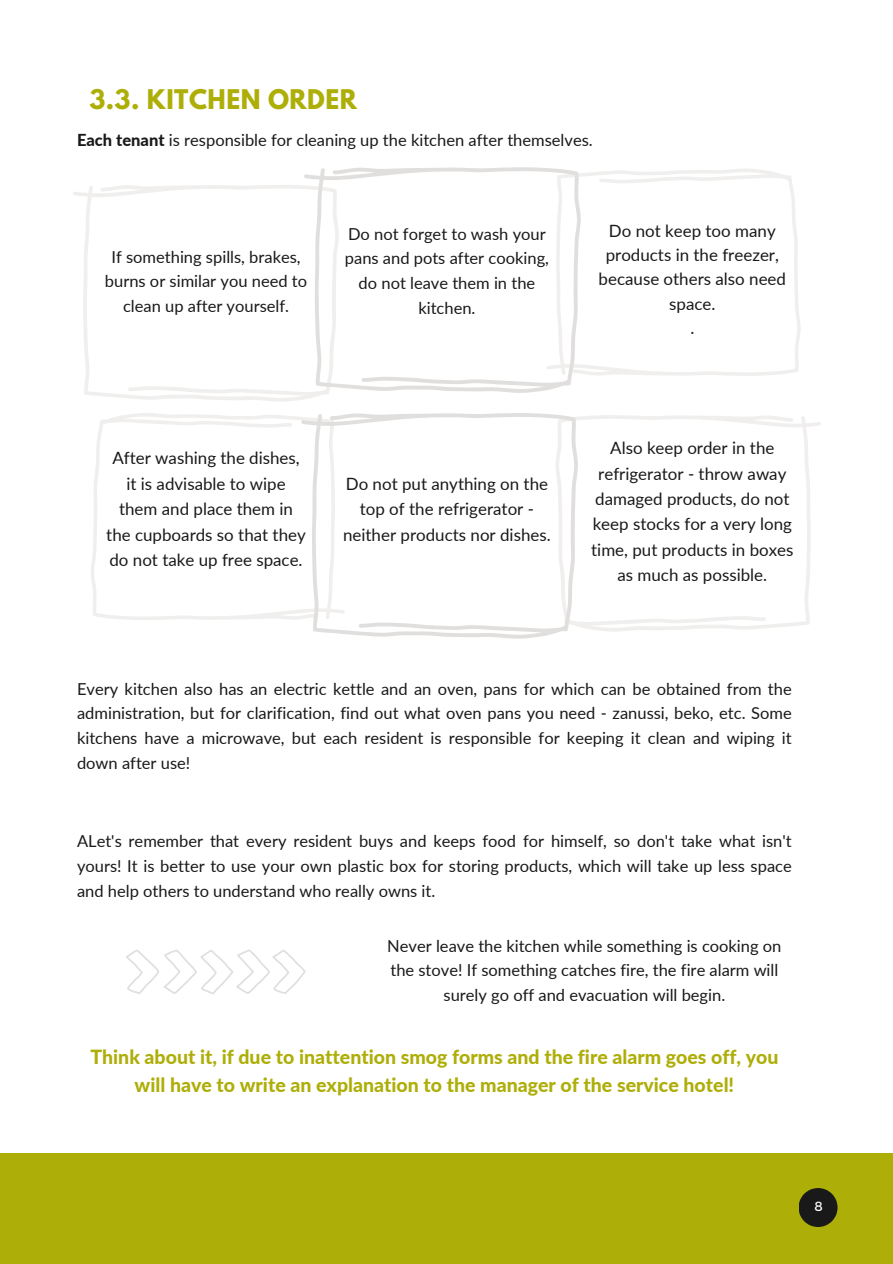
<style>
.page{position:relative;width:893px;height:1264px;background:#fff}
.page>*{position:absolute;margin:0;border:0;box-sizing:border-box;transform-origin:0 0}
.t1{font:700 24px "League Spartan";letter-spacing:.02em;color:#aeae08}
.t2{font:800 19.5px/28.2px "Lato";color:#aeae08;text-align:center}
.t3{font:16.95px/25.3px "Lato";color:#191919;text-align:center}
.t4{font:16.5px/24.8px "Lato";color:#191919;text-align:center}
.t5{font:13.2px "Montserrat";color:#fff}
.s1{font-weight:800}
</style>
<div class="page">
<div style="left:0;top:1153px;width:892px;height:110px;background:#aeae08"></div>
<svg style="left:799px;top:1188px;width:38px;height:38px"></svg>
<svg style="left:304px;top:167px;width:268px;height:226px"></svg>
<svg style="left:73px;top:185px;width:266px;height:217px"></svg>
<svg style="left:91px;top:413px;width:210px;height:207px"></svg>
<svg style="left:578px;top:415px;width:242px;height:216px"></svg>
<svg style="left:546px;top:168px;width:254px;height:208px"></svg>
<svg style="left:126px;top:949px;width:179px;height:45px"></svg>
<svg style="left:301px;top:413px;width:277px;height:225px"></svg>
<h1 class="t1" style="left:89px;top:87px;width:269px">3.3. KITCHEN ORDER</h1>
<p class="t4" style="left:77px;top:127px;width:517px"><span class="s1">Each tenant</span> is responsible for cleaning up the kitchen after themselves.</p>
<p class="t4" style="left:105px;top:244px;width:204px">If something spills, brakes, burns or similar you need to clean up after yourself.</p>
<p class="t4" style="left:345px;top:221px;width:205px">Do not forget to wash your pans and pots after cooking, do not leave them in the kitchen.</p>
<p class="t3" style="left:598px;top:218px;width:189px;line-height:24.3px">Do not keep too many products in the freezer, because others also need space.<br>.</p>
<p class="t3" style="left:106px;top:445px;width:201px">After washing the dishes, it is advisable to wipe them and place them in the cupboards so that they do not take up free space.</p>
<p class="t3" style="left:343px;top:470px;width:209px">Do not put anything on the top of the refrigerator - neither products nor dishes.</p>
<p class="t3" style="left:591px;top:435px;width:204px">Also keep order in the refrigerator - throw away damaged products, do not keep stocks for a very long time, put products in boxes as much as possible.</p>
<p class="t4" style="left:77px;top:675px;width:716px;text-align:justify">Every kitchen also has an electric kettle and an oven, pans for which can be obtained from the administration, but for clarification, find out what oven pans you need - zanussi, beko, etc. Some kitchens have a microwave, but each resident is responsible for keeping it clean and wiping it down after use!</p>
<p class="t4" style="left:77px;top:828px;width:716px;text-align:justify">ALet's remember that every resident buys and keeps food for himself, so don't take what isn't yours! It is better to use your own plastic box for storing products, which will take up less space and help others to understand who really owns it.</p>
<p class="t4" style="left:387px;top:932px;width:395px">Never leave the kitchen while something is cooking on the stove! If something catches fire, the fire alarm will surely go off and evacuation will begin.</p>
<p class="t2" style="left:90px;top:1042px;width:689px">Think about it, if due to inattention smog forms and the fire alarm goes off, you will have to write an explanation to the manager of the service hotel!</p>
<p class="t5" style="left:814px;top:1197px;width:10px">8</p>
</div>
